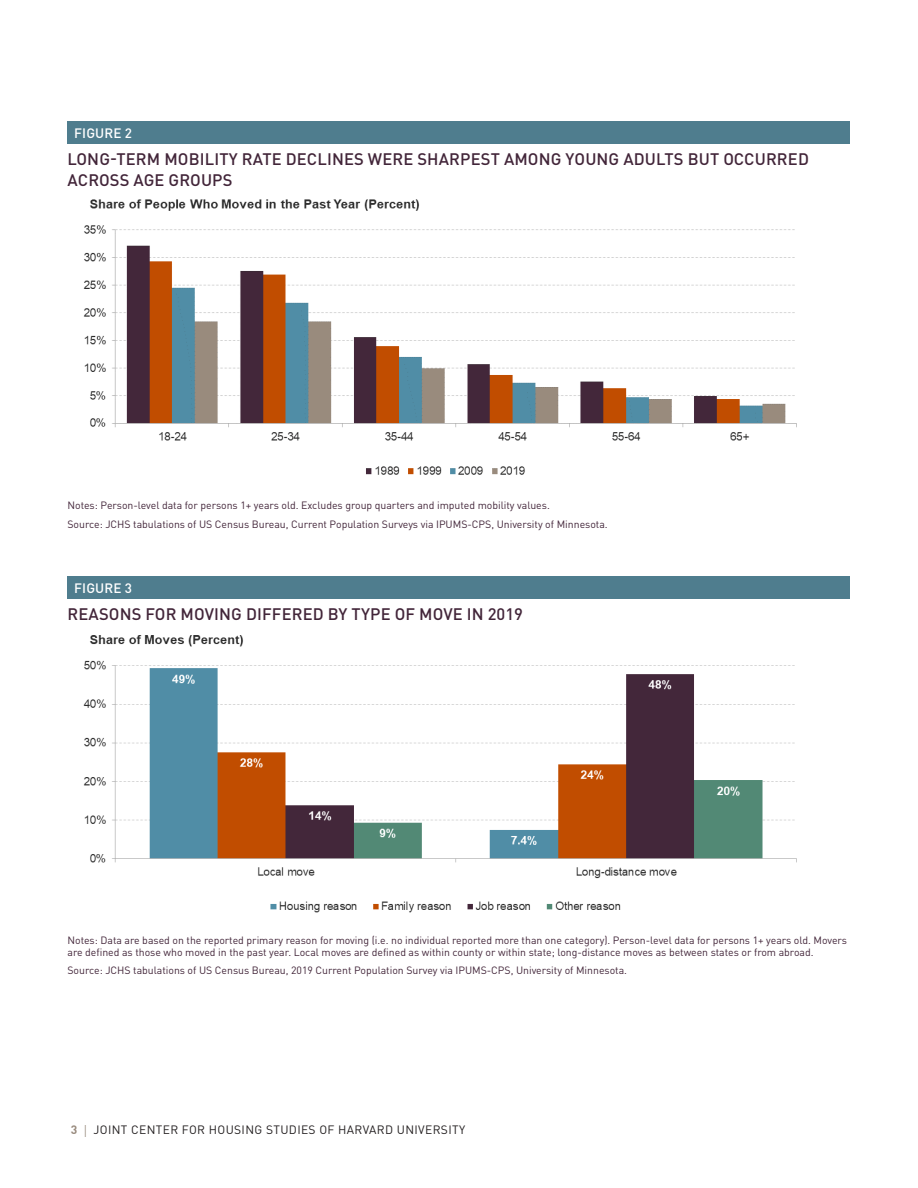
<style>
.page{position:relative;width:918px;height:1188px;background:#fff}
.page>*{position:absolute;margin:0;border:0;box-sizing:border-box;transform-origin:0 0}
.Figure_Title{font:500 16.5px/21px "DINOT";letter-spacing:.01em;color:#422539}
.Figure_Number{font:500 13.5px "DINOT";letter-spacing:.01em;color:#fff}
.t1{font:12px "DINOT";letter-spacing:.03em;color:#231f20}
.Figure_Source{font:10.5px/12px "DINOT";color:#422539}
.s1{font-family:"DIN";font-weight:700;color:#988a7d}
.s2{font-family:"Univers LT Std";font-weight:300;color:#988a7d}
</style>
<div class="page">
<div style="left:68px;top:122px;width:782px;height:22px;background:#4f7d8e"></div>
<img style="left:83px;top:199px;width:714px;height:276px">
<div style="left:68px;top:577px;width:782px;height:22px;background:#4f7d8e"></div>
<img style="left:83px;top:635px;width:714px;height:278px">
<h2 class="Figure_Number" style="left:74px;top:124px;width:59px">FIGURE 2</h2>
<h3 class="Figure_Title" style="left:68px;top:148px;width:743px">LONG-TERM MOBILITY RATE DECLINES WERE SHARPEST AMONG YOUNG ADULTS BUT OCCURRED<br>ACROSS AGE GROUPS</h3>
<p class="Figure_Source" style="left:68px;top:499px;width:484px">Notes: Person-level data for persons 1+ years old. Excludes group quarters and imputed mobility values.</p>
<p class="Figure_Source" style="left:68px;top:518px;width:542px">Source: JCHS tabulations of US Census Bureau, Current Population Surveys via IPUMS-CPS, University of Minnesota.</p>
<h2 class="Figure_Number" style="left:74px;top:579px;width:59px">FIGURE 3</h2>
<h3 class="Figure_Title" style="left:68px;top:603px;width:457px">REASONS FOR MOVING DIFFERED BY TYPE OF MOVE IN 2019</h3>
<p class="Figure_Source" style="left:68px;top:934px;width:781px">Notes: Data are based on the reported primary reason for moving (i.e. no individual reported more than one category). Person-level data for persons 1+ years old. Movers are defined as those who moved in the past year. Local moves are defined as within county or within state; long-distance moves as between states or from abroad.</p>
<p class="Figure_Source" style="left:68px;top:964px;width:561px">Source: JCHS tabulations of US Census Bureau, 2019 Current Population Survey via IPUMS-CPS, University of Minnesota.</p>
<p class="t1" style="left:71px;top:1122px;width:396px"><span class="s1">3</span> <span class="s2">|</span> JOINT CENTER FOR HOUSING STUDIES OF HARVARD UNIVERSITY</p>
</div>
